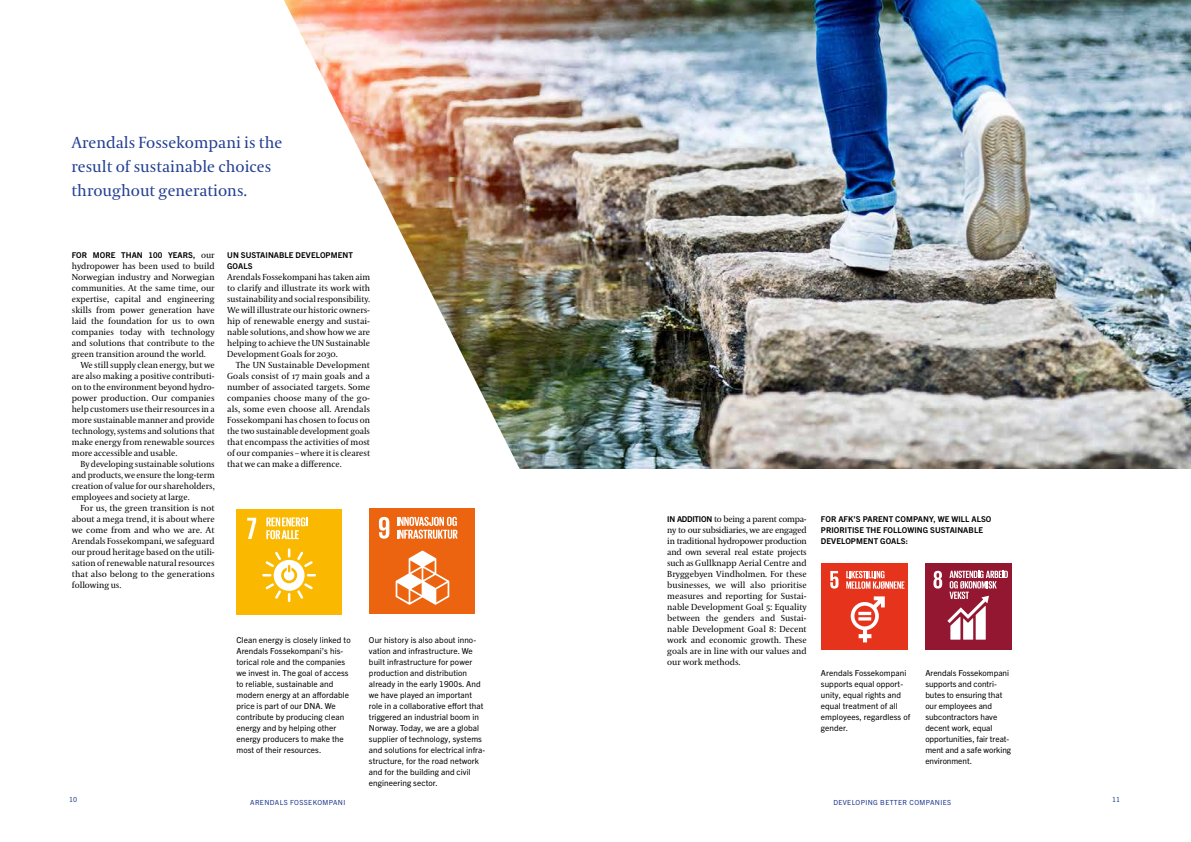
<style>
.page{position:relative;width:1191px;height:842px;background:#fff}
.page>*{position:absolute;margin:0;border:0;box-sizing:border-box;transform-origin:0 0}
.t1{font:16px/24px "Coranto 2";color:#243f92}
.t2{font:8.7px/11px "Coranto 2";color:#000;text-align:justify}
.t3{font:8.2px/11px "Trade Gothic Next LT Pro";letter-spacing:.01em;color:#000}
.t4{font:700 8px/11px "Trade Gothic Next LT Pro";letter-spacing:.01em;color:#000}
.t5{font:7px "Trade Gothic Next LT Pro";letter-spacing:.055em;color:#243f92}
.s1{font-family:"Coranto 2";font-weight:400;font-size:8.7px}
.s2{font-family:"Trade Gothic Next LT Pro";font-weight:700;font-size:8px}
</style>
<div class="page">
<img style="left:522px;top:0;width:669px;height:468px">
<img style="left:284px;top:0;width:238px;height:469px">
<div style="left:236px;top:509px;width:106px;height:105px;background:#fbb800"></div>
<svg style="left:247px;top:518px;width:9px;height:21px"></svg>
<svg style="left:262px;top:548px;width:54px;height:54px"></svg>
<svg style="left:266px;top:517px;width:42px;height:22px"></svg>
<div style="left:369px;top:508px;width:105px;height:106px;background:#ec6410"></div>
<svg style="left:379px;top:517px;width:10px;height:22px"></svg>
<svg style="left:397px;top:517px;width:60px;height:22px"></svg>
<svg style="left:396px;top:550px;width:53px;height:55px"></svg>
<div style="left:821px;top:564px;width:87px;height:86px;background:#e6331c"></div>
<svg style="left:830px;top:571px;width:8px;height:18px"></svg>
<svg style="left:850px;top:596px;width:34px;height:46px"></svg>
<svg style="left:846px;top:571px;width:58px;height:18px"></svg>
<div style="left:925px;top:564px;width:86px;height:86px;background:#931730"></div>
<svg style="left:933px;top:571px;width:75px;height:69px"></svg>
<h1 class="t1" style="left:72px;top:131px;width:212px">Arendals Fossekompani is the result of sustainable choices throughout generations.</h1>
<p class="t4" style="left:72px;top:249px;width:144px">FOR MORE THAN 100 YEARS, <span class="s1">our</span></p>
<p class="t2" style="left:72px;top:261px;width:144px">hydropower has been used to build Norwegian industry and Norwegian communities. At the same time, our expertise, capital and engineering skills from power generation have laid the foundation for us to own companies today with technology and solutions that contribute to the green transition around the world.</p>
<p class="t2" style="left:72px;top:360px;width:144px;text-indent:9px">We still supply clean energy, but we are also making a positive contributi&shy;on to the environment beyond hydro&shy;power production. Our companies help customers use their resources in a more sustainable manner and provide technology, systems and solutions that make energy from renewable sources more accessible and usable.</p>
<p class="t2" style="left:72px;top:459px;width:144px;text-indent:9px">By developing sustainable solutions and products, we ensure the long-term creation of value for our shareholders, employees and society at large.</p>
<p class="t2" style="left:72px;top:503px;width:144px;text-indent:9px">For us, the green transition is not about a mega trend, it is about where we come from and who we are. At Arendals Fossekompani, we safeguard our proud heritage based on the utili&shy;sation of renewable natural resources that also belong to the generations following us.</p>
<p class="t4" style="left:227px;top:249px;width:127px">UN SUSTAINABLE DEVELOPMENT<br>GOALS</p>
<p class="t2" style="left:227px;top:272px;width:144px">Arendals Fossekompani has taken aim to clarify and illustrate its work with sustainability and social responsibility.<br>We will illustrate our historic owners&shy;hip of renewable energy and sustai&shy;nable solutions, and show how we are helping to achieve the UN Sustainable Development Goals for 2030.</p>
<p class="t2" style="left:227px;top:360px;width:144px;text-indent:9px">The UN Sustainable Development Goals consist of 17 main goals and a number of associated targets. Some companies choose many of the go&shy;als, some even choose all. Arendals Fossekompani has chosen to focus on the two sustainable development goals that encompass the activities of most of our companies – where it is clearest that we can make a difference.</p>
<p class="t3" style="left:236px;top:634px;width:116px">Clean energy is closely linked to<br>Arendals Fossekompani’s his&shy;torical role and the companies we invest in. The goal of access to reliable, sustainable and modern energy at an affordable price is part of our DNA. We contribute by producing clean energy and by helping other energy producers to make the most of their resources.</p>
<p class="t3" style="left:369px;top:634px;width:118px">Our history is also about inno&shy;vation and infrastructure. We built infrastructure for power production and distribution already in the early 1900s. And we have played an important role in a collaborative effort that triggered an industrial boom in<br>Norway. Today, we are a global supplier of technology, systems and solutions for electrical infra&shy;structure, for the road network and for the building and civil engineering sector.</p>
<p class="t2" style="left:667px;top:514px;width:141px"><span class="s2">IN ADDITION</span> to being a parent compa&shy;ny to our subsidiaries, we are engaged in traditional hydropower production and own several real estate projects such as Gullknapp Aerial Centre and Bryggebyen Vindholmen. For these businesses, we will also prioritise measures and reporting for Sustai&shy;nable Development Goal 5: Equality between the genders and Sustai&shy;nable Development Goal 8: Decent work and economic growth. These goals are in line with our values and our work methods.</p>
<p class="t4" style="left:821px;top:513px;width:172px">FOR AFK’S PARENT COMPANY, WE WILL ALSO<br>PRIORITISE THE FOLLOWING SUSTAINABLE<br>DEVELOPMENT GOALS:</p>
<p class="t3" style="left:821px;top:667px;width:91px">Arendals Fossekompani supports equal opport&shy;unity, equal rights and equal treatment of all employees, regardless of gender.</p>
<p class="t3" style="left:925px;top:667px;width:87px">Arendals Fossekompani supports and contri&shy;butes to ensuring that our employees and subcontractors have decent work, equal opportunities, fair treat&shy;ment and a safe working environment.</p>
<p class="t5" style="left:69px;top:795px;width:10px">10</p>
<p class="t5" style="left:1112px;top:795px;width:10px">11</p>
<p class="t5" style="left:250px;top:798px;width:97px">ARENDALS FOSSEKOMPANI</p>
<p class="t5" style="left:833px;top:798px;width:119px">DEVELOPING BETTER COMPANIES</p>
</div>
